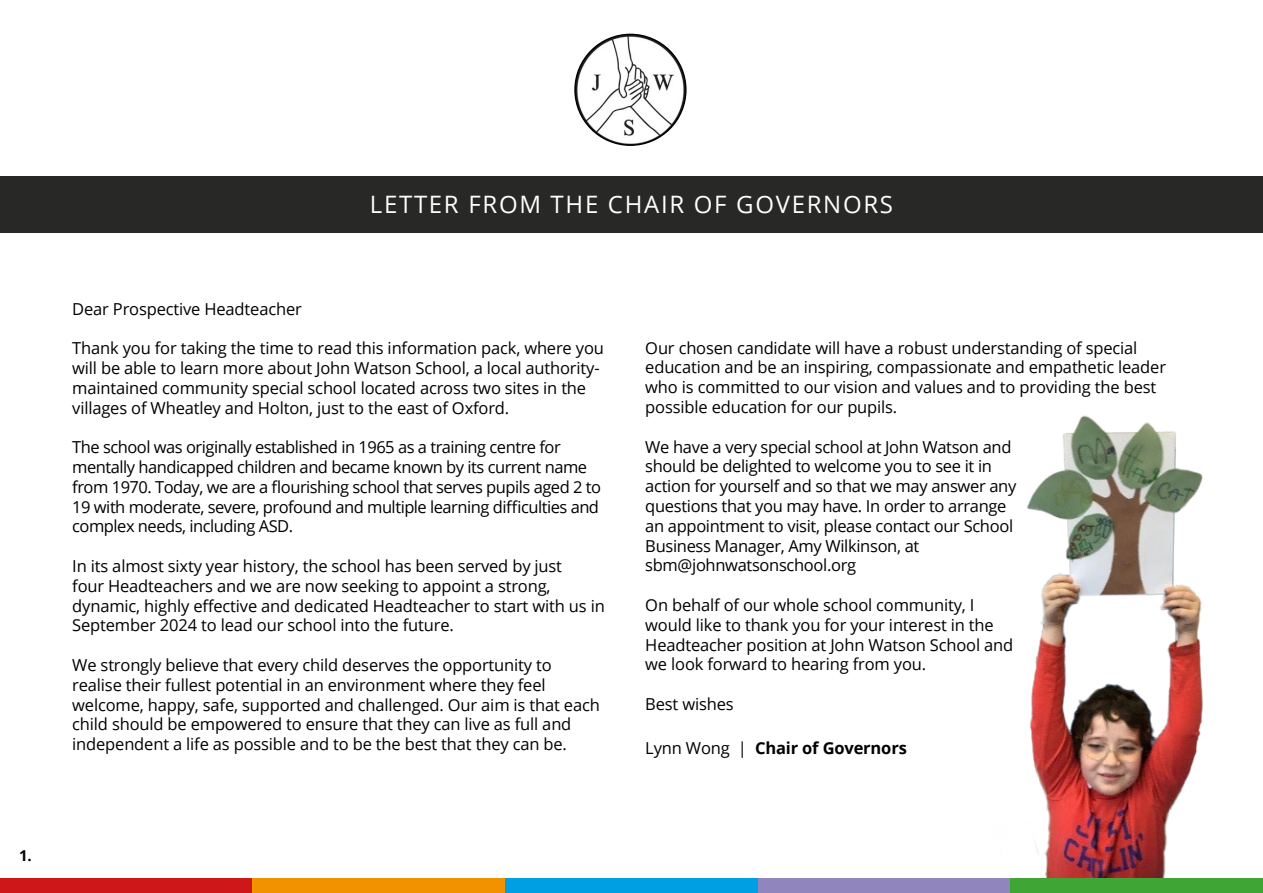
<style>
.page{position:relative;width:1263px;height:893px;background:#fff}
.page>*{position:absolute;margin:0;border:0;box-sizing:border-box;transform-origin:0 0}
.t1{font:24px "Open Sans";letter-spacing:.07em;color:#fff}
.t2{font:16.5px/19.8px "Open Sans";letter-spacing:-.01em;color:#000}
.t3{font:16.5px/19.8px "Open Sans";letter-spacing:-.03em;color:#000}
.t4{font:700 16.5px "Open Sans";letter-spacing:-.01em;color:#000}
.t5{font:700 15px "Open Sans";color:#000}
.s1{font-weight:400}
</style>
<div class="page">
<img style="left:1027px;top:415px;width:176px;height:463px">
<div style="left:0;top:878px;width:253px;height:15px;background:#cd1719"></div>
<div style="left:253px;top:878px;width:252px;height:15px;background:#f39200"></div>
<div style="left:505px;top:878px;width:253px;height:15px;background:#009fe3"></div>
<div style="left:758px;top:878px;width:252px;height:15px;background:#9185be"></div>
<div style="left:1010px;top:878px;width:253px;height:15px;background:#3fa535"></div>
<div style="left:0;top:176px;width:1263px;height:57px;background:#282827"></div>
<img style="left:575px;top:34px;width:111px;height:111px;border-radius:55px">
<p class="t5" style="left:19px;top:845px;width:14px">1.</p>
<h1 class="t1" style="left:370px;top:188px;width:525px">LETTER FROM THE CHAIR OF GOVERNORS</h1>
<p class="t2" style="left:72px;top:298px;width:231px">Dear Prospective Headteacher</p>
<p class="t2" style="left:72px;top:338px;width:533px">Thank you for taking the time to read this information pack, where you will be able to learn more about John Watson School, a local authority&shy;maintained community special school located across two sites in the villages of Wheatley and Holton, just to the east of Oxford.</p>
<p class="t3" style="left:72px;top:437px;width:530px">The school was originally established in 1965 as a training centre for mentally handicapped children and became known by its current name from 1970. Today, we are a flourishing school that serves pupils aged 2 to 19 with moderate, severe, profound and multiple learning difficulties and complex needs, including ASD.</p>
<p class="t2" style="left:72px;top:556px;width:534px">In its almost sixty year history, the school has been served by just<br>four Headteachers and we are now seeking to appoint a strong, dynamic, highly effective and dedicated Headteacher to start with us in September 2024 to lead our school into the future.</p>
<p class="t2" style="left:72px;top:655px;width:529px">We strongly believe that every child deserves the opportunity to realise their fullest potential in an environment where they feel welcome, happy, safe, supported and challenged. Our aim is that each child should be empowered to ensure that they can live as full and independent a life as possible and to be the best that they can be.</p>
<p class="t2" style="left:645px;top:337px;width:522px">Our chosen candidate will have a robust understanding of special education and be an inspiring, compassionate and empathetic leader who is committed to our vision and values and to providing the best possible education for our pupils.</p>
<p class="t2" style="left:645px;top:436px;width:372px">We have a very special school at John Watson and should be delighted to welcome you to see it in action for yourself and so that we may answer any questions that you may have. In order to arrange an appointment to visit, please contact our School Business Manager, Amy Wilkinson, at sbm@johnwatsonschool.org</p>
<p class="t2" style="left:645px;top:595px;width:369px">On behalf of our whole school community, I would like to thank you for your interest in the Headteacher position at John Watson School and we look forward to hearing from you.</p>
<p class="t2" style="left:645px;top:694px;width:90px">Best wishes</p>
<p class="t4" style="left:645px;top:736px;width:263px"><span class="s1">Lynn Wong |</span> Chair of Governors</p>
</div>
